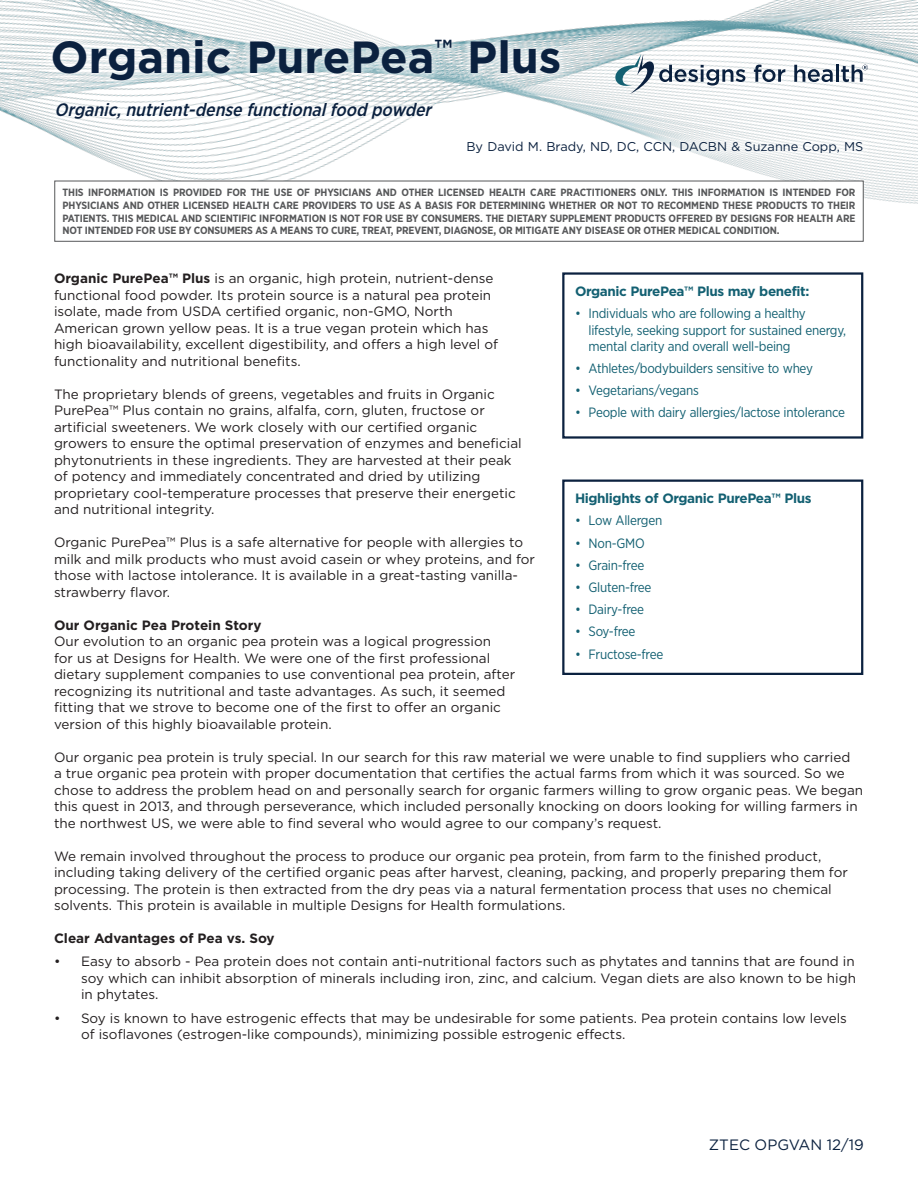
<style>
.page{position:relative;width:918px;height:1188px;background:#fff}
.page>*{position:absolute;margin:0;border:0;box-sizing:border-box;transform-origin:0 0}
.t1{font:700 45px "Gotham";color:#0b213f}
.t2{font:italic 500 18px "Gotham Narrow";color:#0b213f}
.t3{font:15px "Gotham";color:#0b213f}
.t4{font:13.5px/16.5px "Gotham";color:#231f20}
.t5{font:13.5px/16.2px "Gotham Narrow";letter-spacing:-.02em;color:#136072}
.t6{font:700 13.5px "Gotham";letter-spacing:-.03em;color:#136072}
.t7{font:700 13.5px "Gotham";color:#231f20}
.t8{font:12.75px "Gotham";color:#0b213f}
.t9{font:700 10.5px/12.6px "Gotham Narrow";letter-spacing:-.01em;color:#57585a;text-align:justify}
.s1{font-weight:700}
</style>
<div class="page">
<img style="left:0;top:0;width:918px;height:394px">
<svg style="left:608px;top:50px;width:137px;height:44px"></svg>
<svg style="left:754px;top:65px;width:31px;height:17px"></svg>
<svg style="left:794px;top:65px;width:39px;height:17px"></svg>
<hr style="left:836px;top:65px;width:3px;height:17px;background:#0b213f">
<svg style="left:841px;top:65px;width:27px;height:17px"></svg>
<div style="left:54px;top:181px;width:810px;height:61px;background:#fff;border:1px solid #57585a"></div>
<div style="left:458px;top:132px;width:414px;height:31px;background:#fff;opacity:.5"></div>
<div style="left:47px;top:93px;width:395px;height:35px;background:#fff;opacity:.51"></div>
<div style="left:44px;top:30px;width:525px;height:60px;background:#fff;opacity:.51"></div>
<div style="left:562px;top:272px;width:301px;height:167px;border:2px solid #0b213f"></div>
<div style="left:562px;top:480px;width:301px;height:195px;border:2px solid #0b213f"></div>
<p class="t1" style="left:51px;top:27px;width:513px">Organic PurePea<sup>™</sup> Plus</p>
<p class="t2" style="left:55px;top:98px;width:383px">Organic,nutrient-densefunctionalfood powder</p>
<p class="t8" style="left:467px;top:139px;width:398px">By David M. Brady, ND, DC, CCN, DACBN &amp; Suzanne Copp, MS</p>
<p class="t9" style="left:62px;top:186px;width:795px">THIS INFORMATION IS PROVIDED FOR THE USE OF PHYSICIANS AND OTHER LICENSED HEALTH CARE PRACTITIONERS ONLY. THIS INFORMATION IS INTENDED FOR PHYSICIANS AND OTHER LICENSED HEALTH CARE PROVIDERS TO USE AS A BASIS FOR DETERMINING WHETHER OR NOT TO RECOMMEND THESE PRODUCTS TO THEIR PATIENTS. THIS MEDICAL AND SCIENTIFIC INFORMATION IS NOT FOR USE BY CONSUMERS. THE DIETARY SUPPLEMENT PRODUCTS OFFERED BY DESIGNS FOR HEALTH ARE NOT INTENDED FOR USE BY CONSUMERS AS A MEANS TO CURE, TREAT, PREVENT, DIAGNOSE, OR MITIGATE ANY DISEASE OR OTHER MEDICAL CONDITION.</p>
<p class="t4" style="left:54px;top:270px;width:446px"><span class="s1">Organic PurePea™ Plus</span> is an organic, high protein, nutrient-dense functional food powder. Its protein source is a natural pea protein isolate, made from USDA certified organic, non-GMO, North American grown yellow peas. It is a true vegan protein which has high bioavailability, excellent digestibility, and offers a high level of functionality and nutritional benefits.</p>
<p class="t4" style="left:54px;top:385px;width:469px">The proprietary blends of greens, vegetables and fruits in Organic PurePea™ Plus contain no grains, alfalfa, corn, gluten, fructose or artificial sweeteners. We work closely with our certified organic growers to ensure the optimal preservation of enzymes and beneficial phytonutrients in these ingredients. They are harvested at their peak of potency and immediately concentrated and dried by utilizing proprietary cool-temperature processes that preserve their energetic and nutritional integrity.</p>
<p class="t4" style="left:54px;top:534px;width:483px">Organic PurePea™ Plus is a safe alternative for people with allergies to milk and milk products who must avoid casein or whey proteins, and for those with lactose intolerance. It is available in a great-tasting vanilla&shy;strawberry flavor.</p>
<p class="t7" style="left:54px;top:616px;width:209px">Our Organic Pea Protein Story</p>
<p class="t4" style="left:54px;top:633px;width:463px">Our evolution to an organic pea protein was a logical progression<br>for us at Designs for Health. We were one of the first professional dietary supplement companies to use conventional pea protein, after recognizing its nutritional and taste advantages. As such, it seemed fitting that we strove to become one of the first to offer an organic version of this highly bioavailable protein.</p>
<p class="t4" style="left:54px;top:748px;width:811px">Our organic pea protein is truly special. In our search for this raw material we were unable to find suppliers who carried<br>a true organic pea protein with proper documentation that certifies the actual farms from which it was sourced. So we chose to address the problem head on and personally search for organic farmers willing to grow organic peas. We began this quest in 2013, and through perseverance, which included personally knocking on doors looking for willing farmers in the northwest US, we were able to find several who would agree to our company’s request.</p>
<p class="t4" style="left:54px;top:847px;width:795px">We remain involved throughout the process to produce our organic pea protein, from farm to the finished product, including taking delivery of the certified organic peas after harvest, cleaning, packing, and properly preparing them for processing. The protein is then extracted from the dry peas via a natural fermentation process that uses no chemical solvents. This protein is available in multiple Designs for Health formulations.</p>
<p class="t7" style="left:54px;top:929px;width:222px">Clear Advantages of Pea vs. Soy</p>
<p class="t4" style="left:81px;top:953px;width:777px;text-align:justify;text-indent:-27px">• Easy to absorb - Pea protein does not contain anti-nutritional factors such as phytates and tannins that are found in soy which can inhibit absorption of minerals including iron, zinc, and calcium. Vegan diets are also known to be high in phytates.</p>
<p class="t4" style="left:81px;top:1009px;width:767px;text-indent:-27px">• Soy is known to have estrogenic effects that may be undesirable for some patients. Pea protein contains low levels of isoflavones (estrogen-like compounds), minimizing possible estrogenic effects.</p>
<p class="t6" style="left:575px;top:282px;width:236px">Organic PurePea™ Plus may benefit:</p>
<p class="t5" style="left:589px;top:305px;width:259px;text-indent:-14px">• Individuals who are following a healthy lifestyle, seeking support for sustained energy, mental clarity and overall well-being</p>
<p class="t5" style="left:575px;top:360px;width:239px">• Athletes/bodybuilders sensitive to whey</p>
<p class="t5" style="left:575px;top:382px;width:125px">• Vegetarians/vegans</p>
<p class="t5" style="left:575px;top:404px;width:271px">• People with dairy allergies/lactose intolerance</p>
<p class="t6" style="left:575px;top:490px;width:238px">Highlights of Organic PurePea™ Plus</p>
<p class="t5" style="left:575px;top:512px;width:89px">• Low Allergen</p>
<p class="t5" style="left:575px;top:535px;width:71px">• Non-GMO</p>
<p class="t5" style="left:575px;top:557px;width:71px">• Grain-free</p>
<p class="t5" style="left:575px;top:579px;width:78px">• Gluten-free</p>
<p class="t5" style="left:575px;top:601px;width:71px">• Dairy-free</p>
<p class="t5" style="left:575px;top:623px;width:62px">• Soy-free</p>
<p class="t5" style="left:575px;top:646px;width:90px">• Fructose-free</p>
<p class="t3" style="left:709px;top:1136px;width:157px">ZTEC OPGVAN 12/19</p>
</div>
